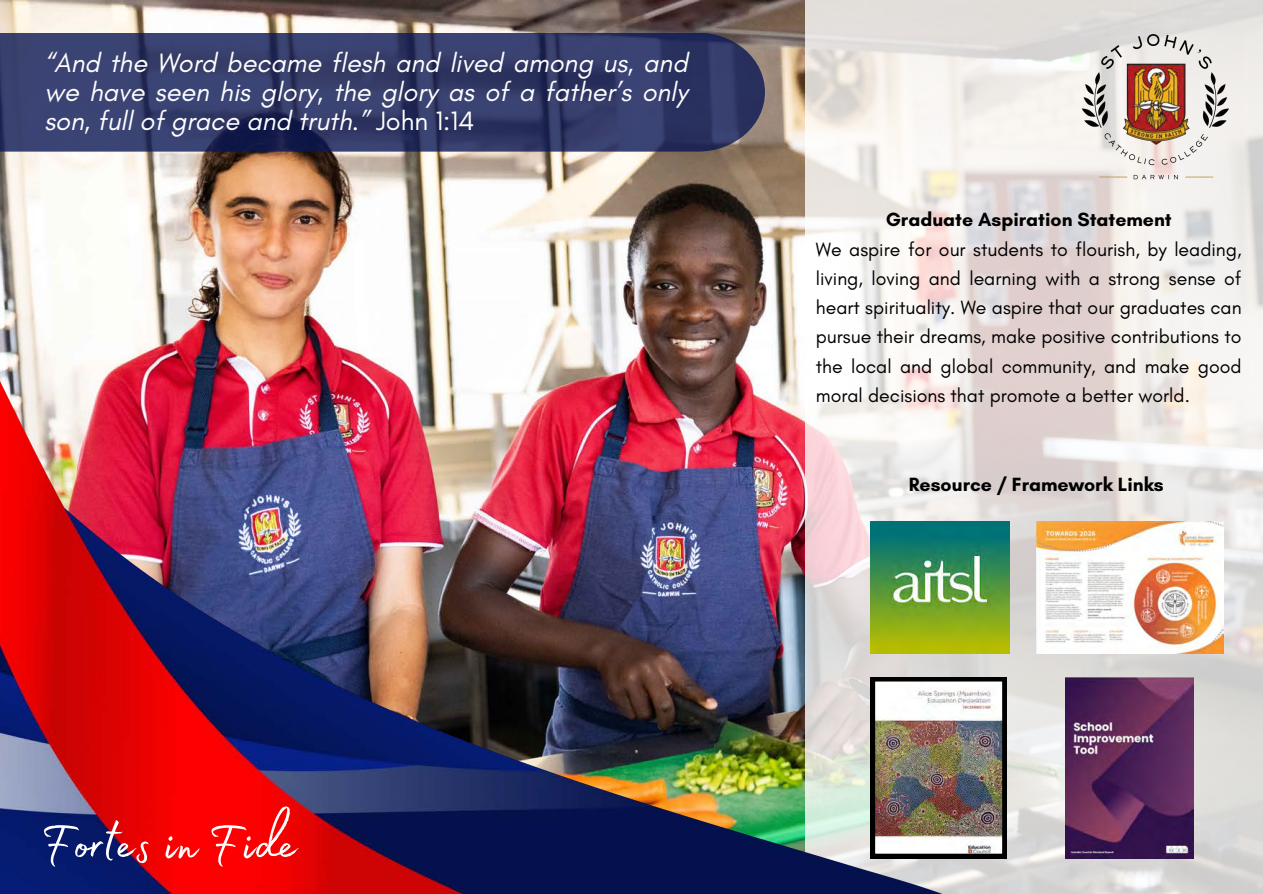
<style>
.page{position:relative;width:1263px;height:894px;background:#fff}
.page>*{position:absolute;margin:0;border:0;box-sizing:border-box;transform-origin:0 0}
.t1{font:67.5px "Madelyn Fill";color:#fff}
.t2{font:italic 27px/29.2px "Glacial Indifference";color:#fff;text-align:justify}
.t3{font:19.5px/29.2px "Glacial Indifference";color:#000;text-align:justify}
.t4{font:700 19.5px "Glacial Indifference";color:#000}
.s1{font-style:normal}
</style>
<div class="page">
<svg style="left:805px;top:0;width:458px;height:893px"></svg>
<img style="left:0;top:2px;width:1006px;height:891px">
<img style="left:1050px;top:0;width:212px;height:213px">
<img style="left:871px;top:521px;width:138px;height:132px">
<img style="left:1066px;top:676px;width:128px;height:182px">
<img style="left:871px;top:676px;width:136px;height:181px">
<img style="left:1036px;top:521px;width:187px;height:132px">
<h2 class="t2" style="left:44px;top:48px;width:645px">“And the Word became flesh and lived among us, and we have seen his glory, the glory as of a father’s only son, full of grace and truth.” <span class="s1">John 1:14</span></h2>
<h1 class="t1" style="left:41px;top:792px;width:258px">Fortes in Fide</h1>
<p class="t4" style="left:886px;top:208px;width:288px">Graduate Aspiration Statement</p>
<p class="t3" style="left:816px;top:234px;width:427px">We aspire for our students to flourish, by leading, living, loving and learning with a strong sense of heart spirituality. We aspire that our graduates can pursue their dreams, make positive contributions to the local and global community, and make good moral decisions that promote a better world.</p>
<p class="t4" style="left:909px;top:472px;width:256px">Resource / Framework Links</p>
</div>
